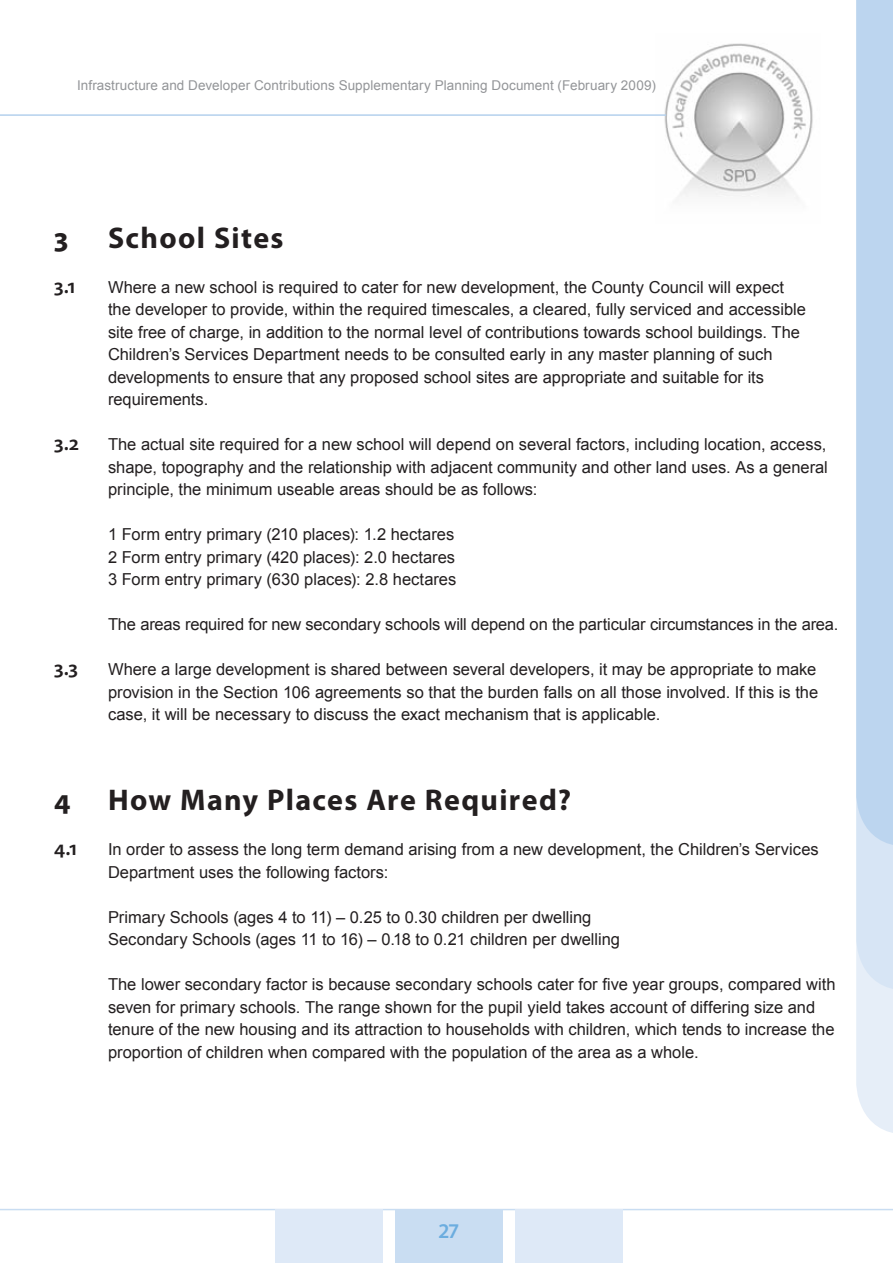
<style>
.page{position:relative;width:893px;height:1263px;background:#fff}
.page>*{position:absolute;margin:0;border:0;box-sizing:border-box;transform-origin:0 0}
.t1{font:700 30px "Myriad Pro";letter-spacing:.045em;color:#231f20}
.t2{font:600 21px "Myriad Pro";color:#231f20}
.t3{font:600 21px "Myriad Pro";color:#6caddf}
.t4{font:16.5px/22.5px "Arial";color:#231f20}
.t5{font:13.5px "Arial";letter-spacing:.005em;color:#939598}
</style>
<div class="page">
<svg style="left:0;top:1209px;width:893px;height:54px"></svg>
<img style="left:664px;top:43px;width:149px;height:156px">
<div style="left:396px;top:1209px;width:107px;height:54px;background:#c9ddf2"></div>
<svg style="left:856px;top:0;width:37px;height:1133px;background:#c5daf1"></svg>
<hr style="left:0;top:114px;width:666px;height:2px;background:#b4d0ed">
<div style="left:516px;top:1209px;width:107px;height:54px;background:#dee9f7"></div>
<div style="left:276px;top:1209px;width:107px;height:54px;background:#dee9f7"></div>
<p class="t5" style="left:77px;top:76px;width:580px">Infrastructure and Developer Contributions Supplementary Planning Document (February 2009)</p>
<h1 class="t1" style="left:54px;top:218px;width:16px">3</h1>
<h1 class="t1" style="left:108px;top:218px;width:177px">School Sites</h1>
<p class="t2" style="left:54px;top:272px;width:23px">3.1</p>
<p class="t4" style="left:108px;top:276px;width:699px">Where a new school is required to cater for new development, the County Council will expect the developer to provide, within the required timescales, a cleared, fully serviced and accessible site free of charge, in addition to the normal level of contributions towards school buildings. The Children’s Services Department needs to be consulted early in any master planning of such developments to ensure that any proposed school sites are appropriate and suitable for its requirements.</p>
<p class="t2" style="left:54px;top:430px;width:26px">3.2</p>
<p class="t4" style="left:108px;top:433px;width:721px;text-align:justify">The actual site required for a new school will depend on several factors, including location, access, shape, topography and the relationship with adjacent community and other land uses. As a general principle, the minimum useable areas should be as follows:</p>
<p class="t4" style="left:108px;top:523px;width:350px">1 Form entry primary (210 places): 1.2 hectares<br>2 Form entry primary (420 places): 2.0 hectares<br>3 Form entry primary (630 places): 2.8 hectares</p>
<p class="t4" style="left:108px;top:613px;width:732px">The areas required for new secondary schools will depend on the particular circumstances in the area.</p>
<p class="t2" style="left:54px;top:655px;width:25px">3.3</p>
<p class="t4" style="left:108px;top:658px;width:712px">Where a large development is shared between several developers, it may be appropriate to make provision in the Section 106 agreements so that the burden falls on all those involved. If this is the case, it will be necessary to discuss the exact mechanism that is applicable.</p>
<h1 class="t1" style="left:54px;top:780px;width:18px">4</h1>
<h1 class="t1" style="left:108px;top:780px;width:465px">How Many Places Are Required?</h1>
<p class="t2" style="left:54px;top:835px;width:25px">4.1</p>
<p class="t4" style="left:108px;top:838px;width:712px">In order to assess the long term demand arising from a new development, the Children’s Services<br>Department uses the following factors:</p>
<p class="t4" style="left:108px;top:906px;width:513px">Primary Schools (ages 4 to 11) – 0.25 to 0.30 children per dwelling<br>Secondary Schools (ages 11 to 16) – 0.18 to 0.21 children per dwelling</p>
<p class="t4" style="left:108px;top:973px;width:729px">The lower secondary factor is because secondary schools cater for five year groups, compared with seven for primary schools. The range shown for the pupil yield takes account of differing size and tenure of the new housing and its attraction to households with children, which tends to increase the proportion of children when compared with the population of the area as a whole.</p>
<p class="t3" style="left:439px;top:1217px;width:21px">27</p>
</div>
